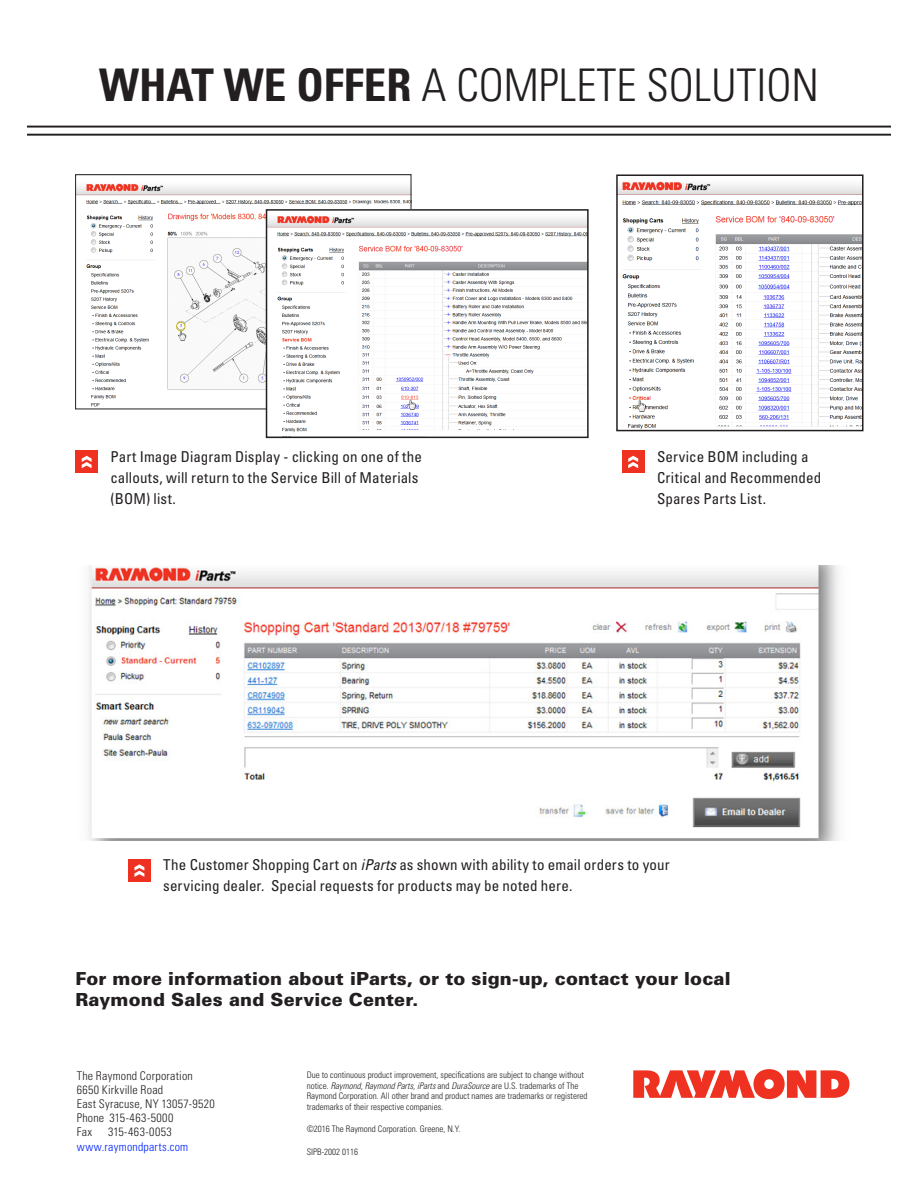
<style>
.page{position:relative;width:918px;height:1188px;background:#fff}
.page>*{position:absolute;margin:0;border:0;box-sizing:border-box;transform-origin:0 0}
.SubTitle{font:300 condensed 45px "Univers LT Std";color:#231f20}
.Body{font:900 18px/21px "Univers LT Std";letter-spacing:.005em;color:#231f20}
.Body-2{font:condensed 15px/21px "Univers LT Std";letter-spacing:.01em;color:#231f20}
.t1{font:300 condensed 12px "Univers LT Std";letter-spacing:.025em;color:#231f20}
.t2{font:300 condensed 12px "Univers LT Std";letter-spacing:.02em;color:#02f}
.t3{font:300 condensed 9px/10.8px "Univers LT Std";color:#231f20}
.s1{font-weight:700}
.s2{font-style:italic}
</style>
<div class="page">
<svg style="left:633px;top:1069px;width:216px;height:30px"></svg>
<div style="left:128px;top:859px;width:23px;height:23px;background:#ef3122"></div>
<svg style="left:134px;top:864px;width:10px;height:13px"></svg>
<img style="left:88px;top:565px;width:751px;height:276px">
<img style="left:77px;top:183px;width:332px;height:224px">
<div style="left:75px;top:174px;width:336px;height:235px;border:1px solid #231f20"></div>
<img style="left:269px;top:212px;width:317px;height:221px">
<div style="left:266px;top:209px;width:323px;height:229px;border:2px solid #231f20"></div>
<img style="left:619px;top:181px;width:242px;height:247px">
<div style="left:616px;top:174px;width:248px;height:257px;border:2px solid #231f20"></div>
<div style="left:75px;top:451px;width:23px;height:22px;background:#ef3122"></div>
<svg style="left:82px;top:456px;width:10px;height:12px"></svg>
<div style="left:622px;top:451px;width:22px;height:22px;background:#ef3122"></div>
<svg style="left:628px;top:456px;width:10px;height:12px"></svg>
<hr style="left:27px;top:126px;width:864px;height:2px;background:#231f20">
<hr style="left:27px;top:134px;width:864px;height:2px;background:#231f20">
<p class="SubTitle" style="left:99px;top:59px;width:721px"><span class="s1">WHAT WE OFFER</span> A COMPLETE SOLUTION</p>
<p class="Body-2" style="left:110px;top:446px;width:313px">Part Image Diagram Display - clicking on one of the callouts, will return to the Service Bill of Materials (BOM) list.</p>
<p class="Body-2" style="left:657px;top:446px;width:166px">Service BOM including a<br>Critical and Recommended<br>Spares Parts List.</p>
<p class="Body-2" style="left:163px;top:854px;width:508px">The Customer Shopping Cart on <span class="s2">iParts</span> as shown with ability to email orders to your servicing dealer. Special requests for products may be noted here.</p>
<p class="Body" style="left:75px;top:968px;width:657px">For more information about iParts, or to sign-up, contact your local<br>Raymond Sales and Service Center.</p>
<p class="t1" style="left:77px;top:1069px;width:118px">The Raymond Corporation</p>
<p class="t1" style="left:77px;top:1083px;width:88px">6650 Kirkville Road</p>
<p class="t1" style="left:77px;top:1097px;width:140px">East Syracuse, NY 13057-9520</p>
<p class="t1" style="left:77px;top:1111px;width:98px">Phone 315-463-5000</p>
<p class="t1" style="left:77px;top:1125px;width:17px">Fax</p>
<p class="t1" style="left:108px;top:1125px;width:65px">315-463-0053</p>
<p class="t2" style="left:77px;top:1139px;width:113px">www.raymondparts.com</p>
<p class="t3" style="left:307px;top:1069px;width:282px">Due to continuous product improvement, specifications are subject to change without notice. <span class="s2">Raymond, Raymond Parts, iParts</span> and <span class="s2">DuraSource</span> are U.S. trademarks of The Raymond Corporation. All other brand and product names are trademarks or registered trademarks of their respective companies.</p>
<p class="t3" style="left:307px;top:1123px;width:155px">©2016 The Raymond Corporation. Greene, N.Y.</p>
<p class="t3" style="left:307px;top:1146px;width:53px">SIPB-2002 0116</p>
</div>
